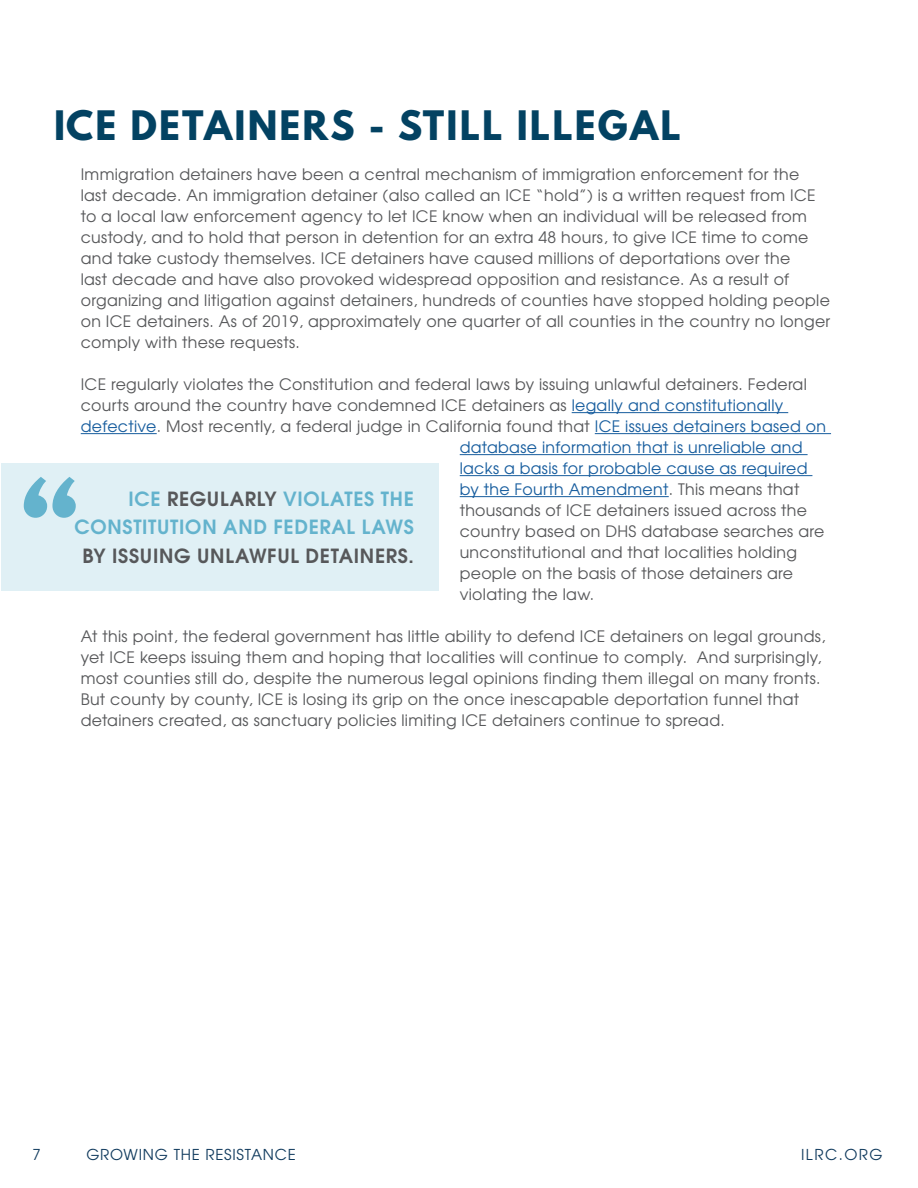
<style>
.page{position:relative;width:918px;height:1188px;background:#fff}
.page>*{position:absolute;margin:0;border:0;box-sizing:border-box;transform-origin:0 0}
.t1{font:700 112.5px "League Spartan";color:#64b3cd}
.t2{font:700 36px "League Spartan";letter-spacing:.06em;color:#034262}
.t3{font:700 19.5px/28.5px "Te X Gyre Adventor";letter-spacing:.035em;color:#64b3cd;text-align:right}
.t4{font:700 19.5px "Te X Gyre Adventor";letter-spacing:.035em;color:#57585a}
.t5{font:15.75px/21px "Te X Gyre Adventor";letter-spacing:.02em;color:#57585a}
.t6{font:15.75px "Te X Gyre Adventor";letter-spacing:.02em;color:#175d9e}
.t7{font:15px "Te X Gyre Adventor";letter-spacing:.05em;color:#103a5d}
.s1{color:#175d9e}
.s2{color:#57585a}
</style>
<div class="page">
<hr style="left:572px;top:412px;width:216px;height:1px;background:#175d9e">
<hr style="left:81px;top:433px;width:76px;height:1px;background:#175d9e">
<hr style="left:595px;top:433px;width:236px;height:1px;background:#175d9e">
<hr style="left:460px;top:454px;width:348px;height:1px;background:#175d9e">
<hr style="left:460px;top:475px;width:352px;height:1px;background:#175d9e">
<hr style="left:460px;top:496px;width:209px;height:1px;background:#175d9e">
<div style="left:2px;top:463px;width:438px;height:127px;background:#e0f0f5"></div>
<p class="t2" style="left:54px;top:98px;width:628px">ICE DETAINERS - STILL ILLEGAL</p>
<p class="t5" style="left:81px;top:163px;width:751px">Immigration detainers have been a central mechanism of immigration enforcement for the<br>last decade. An immigration detainer (also called an ICE “hold”) is a written request from ICE to a local law enforcement agency to let ICE know when an individual will be released from custody, and to hold that person in detention for an extra 48 hours, to give ICE time to come and take custody themselves. ICE detainers have caused millions of deportations over the<br>last decade and have also provoked widespread opposition and resistance. As a result of organizing and litigation against detainers, hundreds of counties have stopped holding people on ICE detainers. As of 2019, approximately one quarter of all counties in the country no longer comply with these requests.</p>
<p class="t5" style="left:81px;top:373px;width:728px">ICE regularly violates the Constitution and federal laws by issuing unlawful detainers. Federal</p>
<p class="t5" style="left:81px;top:394px;width:704px">courts around the country have condemned ICE detainers as <span class="s1">legally and constitutionally</span></p>
<p class="t5" style="left:81px;top:415px;width:747px"><span class="s1">defective</span>. Most recently, a federal judge in California found that <span class="s1">ICE issues detainers based on</span></p>
<p class="t6" style="left:460px;top:435px;width:344px">database information that is unreliable and</p>
<p class="t6" style="left:460px;top:456px;width:349px">lacks a basis for probable cause as required</p>
<p class="t6" style="left:460px;top:477px;width:341px">by the Fourth Amendment<span class="s2">. This means that</span></p>
<p class="t5" style="left:460px;top:499px;width:349px">thousands of ICE detainers issued across the</p>
<p class="t5" style="left:460px;top:520px;width:366px">country based on DHS database searches are</p>
<p class="t5" style="left:460px;top:541px;width:339px">unconstitutional and that localities holding</p>
<p class="t5" style="left:460px;top:562px;width:335px">people on the basis of those detainers are</p>
<p class="t5" style="left:460px;top:583px;width:136px">violating the law.</p>
<p class="t5" style="left:81px;top:625px;width:746px">At this point, the federal government has little ability to defend ICE detainers on legal grounds, yet ICE keeps issuing them and hoping that localities will continue to comply. And surprisingly, most counties still do, despite the numerous legal opinions finding them illegal on many fronts.<br>But county by county, ICE is losing its grip on the once inescapable deportation funnel that detainers created, as sanctuary policies limiting ICE detainers continue to spread.</p>
<p class="t1" style="left:21px;top:438px;width:63px">“</p>
<p class="t3" style="left:75px;top:483px;width:341px">ICE <span class="s2">REGULARLY</span> VIOLATES THE<br>CONSTITUTION AND FEDERAL LAWS</p>
<p class="t4" style="left:82px;top:539px;width:333px">BY ISSUING UNLAWFUL DETAINERS.</p>
<p class="t7" style="left:32px;top:1142px;width:10px">7</p>
<p class="t7" style="left:86px;top:1142px;width:211px">GROWING THE RESISTANCE</p>
<p class="t7" style="left:801px;top:1142px;width:83px">ILRC.ORG</p>
</div>
